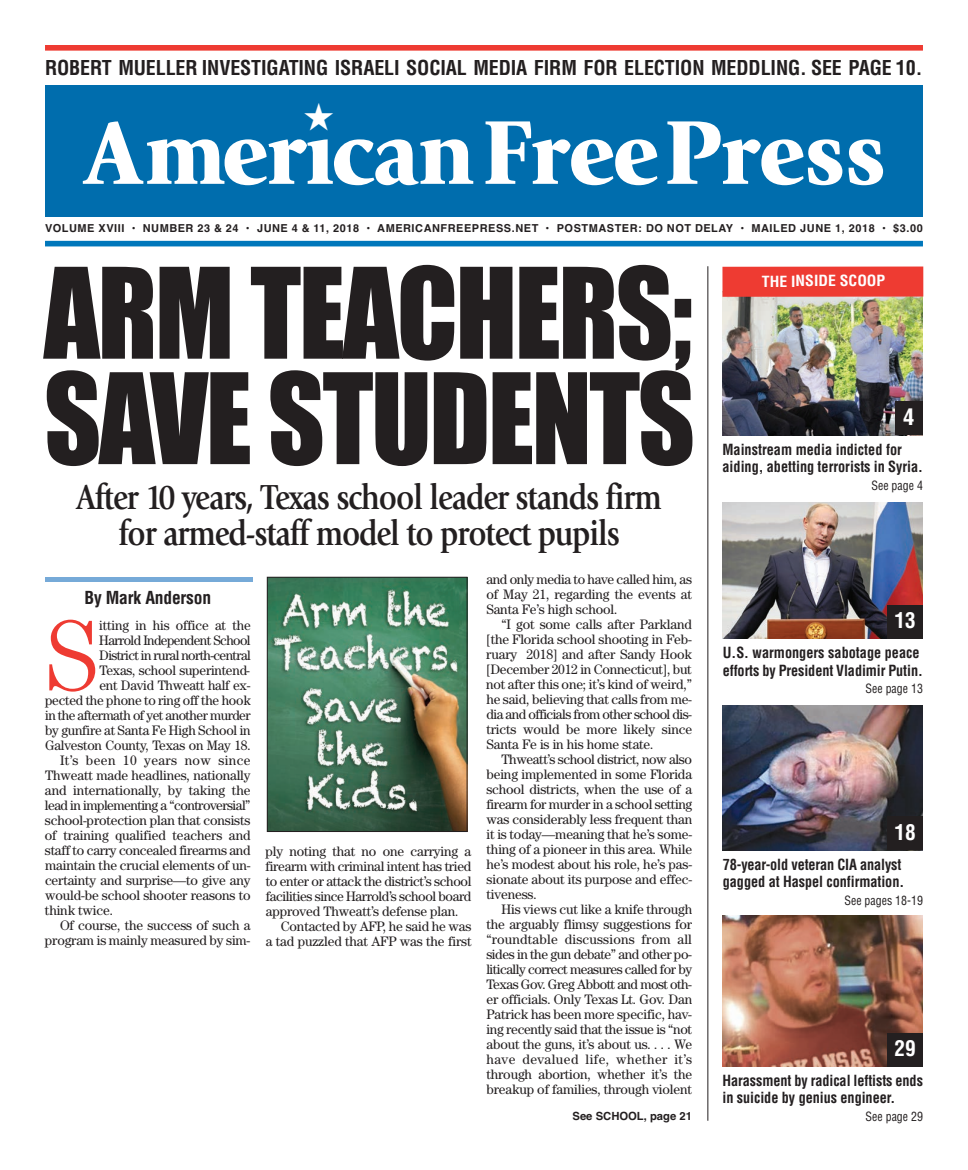
<style>
.page{position:relative;width:968px;height:1170px;background:#fff}
.page>*{position:absolute;margin:0;border:0;box-sizing:border-box;transform-origin:0 0}
.t1{font:116.25px/105.5px "Impact";letter-spacing:-.02em;color:#231f20;scale:.95 1}
.t2{font:300 101.12px "Century";color:#ee3b32}
.t3{font:900 94.5px "Giovanni";letter-spacing:-.015em;color:#fff;scale:.96 1}
.t4{font:700 36.25px/35.5px "Giovanni";letter-spacing:-.035em;color:#231f20;text-align:center;scale:.85 1}
.t5{font:700 condensed 22.5px "Helvetica";color:#fff}
.t6{font:700 condensed 21.25px "Helvetica";color:#fff}
.t7{font:700 condensed 20px "Helvetica";letter-spacing:-.005em;color:#231f20}
.t8{font:700 condensed 17.5px "Helvetica";letter-spacing:-.01em;color:#231f20}
.t9{font:700 condensed 15px/17.5px "Helvetica";letter-spacing:-.005em;color:#231f20;scale:.95 1}
.t10{font:700 condensed 15px "Helvetica";color:#fff;scale:1.05 1}
.t11{font:13.75px/15px "Century";letter-spacing:-.01em;color:#231f20;text-align:justify}
.t12{font:13.75px "Century";letter-spacing:-.04em;color:#231f20}
.t13{font:13.75px "Century";letter-spacing:-.03em;color:#231f20}
.t14{font:13.75px "Century";letter-spacing:-.035em;color:#231f20}
.t15{font:13.75px "Century";letter-spacing:-.045em;color:#231f20}
.t16{font:13.75px "Century";letter-spacing:.03em;color:#231f20}
.t17{font:condensed 12.5px "Helvetica";color:#231f20;scale:.95 1}
.t18{font:700 11.25px "Helvetica";color:#231f20}
.t19{font:700 11px "Helvetica";letter-spacing:.05em;color:#231f20}
.s1{font-weight:400}
</style>
<div class="page">
<div style="left:45px;top:86px;width:877px;height:131px;background:#006dad"></div>
<div style="left:45px;top:241px;width:877px;height:5px;background:#07b"></div>
<div style="left:45px;top:45px;width:877px;height:6px;background:#ee3b32"></div>
<img style="left:722px;top:502px;width:200px;height:137px">
<img style="left:722px;top:297px;width:200px;height:138px">
<img style="left:723px;top:706px;width:199px;height:144px">
<img style="left:722px;top:916px;width:201px;height:151px">
<div style="left:895px;top:402px;width:27px;height:33px;background:#231f20"></div>
<div style="left:887px;top:1033px;width:35px;height:33px;background:#231f20"></div>
<hr style="left:707px;top:266px;width:1px;height:855px;background:#231f20">
<div style="left:887px;top:817px;width:36px;height:33px;background:#231f20"></div>
<div style="left:887px;top:605px;width:35px;height:33px;background:#231f20"></div>
<div style="left:722px;top:267px;width:201px;height:30px;background:#ee3b32"></div>
<hr style="left:45px;top:577px;width:207px;height:4px;background:#76aad8">
<img style="left:269px;top:579px;width:196px;height:251px">
<div style="left:267px;top:577px;width:200px;height:255px;border:1px solid #231f20"></div>
<h3 class="t7" style="left:45px;top:56px;width:878px">ROBERT MUELLER INVESTIGATING ISRAELI SOCIAL MEDIA FIRM FOR ELECTION MEDDLING. SEE PAGE 10.</h3>
<h3 class="t3" style="left:84px;top:116px;width:836px">AmericanFreePress</h3>
<p class="t19" style="left:45px;top:222px;width:879px">VOLUME XVIII • NUMBER 23 &amp; 24 <span class="s1">•</span> JUNE 4 &amp; 11, 2018 <span class="s1">•</span> AMERICANFREEPRESS.NET <span class="s1">•</span> POSTMASTER: DO NOT DELAY <span class="s1">•</span> MAILED JUNE 1, 2018 <span class="s1">•</span> $3.00</p>
<h1 class="t1" style="left:44px;top:266px;width:687px">ARM TEACHERS;<br>SAVE STUDENTS</h1>
<h3 class="t4" style="left:76px;top:482px;width:690px">After 10 years, Texas school leader stands firm for armed-staff model to protect pupils</h3>
<p class="t8" style="left:84px;top:588px;width:128px">By Mark Anderson</p>
<h2 class="t2" style="left:45px;top:621px;width:56px">S</h2>
<p class="t11" style="left:99px;top:619px;width:153px">itting in his office at the</p>
<p class="t12" style="left:99px;top:636px;width:153px">Harrold Independent School</p>
<p class="t15" style="left:99px;top:651px;width:153px">District in rural north-central</p>
<p class="t11" style="left:99px;top:664px;width:152px">Texas, school superintend-</p>
<p class="t11" style="left:99px;top:679px;width:153px">ent Da vid Thweatt half ex-</p>
<p class="t11" style="left:45px;top:694px;width:207px">pected the phone to ring off the hook</p>
<p class="t14" style="left:45px;top:711px;width:207px">in the aftermath of yet another murder</p>
<p class="t11" style="left:45px;top:724px;width:207px">by gunfire at Santa Fe High School in</p>
<p class="t11" style="left:45px;top:739px;width:207px">Galveston County, Texas on May 18.</p>
<p class="t16" style="left:60px;top:756px;width:192px">It’s been 10 years now since</p>
<p class="t11" style="left:45px;top:769px;width:207px">Thweatt made headlines, nationally</p>
<p class="t11" style="left:45px;top:784px;width:207px">and internationally, by taking the</p>
<p class="t12" style="left:45px;top:801px;width:207px">lead in implementing a “controversial”</p>
<p class="t11" style="left:45px;top:814px;width:207px">school-protection plan that consists</p>
<p class="t11" style="left:45px;top:829px;width:207px">of training qualified teachers and</p>
<p class="t11" style="left:45px;top:844px;width:207px">staff to carry concealed firearms and</p>
<p class="t11" style="left:45px;top:859px;width:207px">maintain the crucial elements of un-</p>
<p class="t11" style="left:45px;top:874px;width:207px">certainty and surprise—to give any</p>
<p class="t11" style="left:45px;top:889px;width:207px">would-be school shooter reasons to</p>
<p class="t11" style="left:45px;top:904px;width:70px">think twice.</p>
<p class="t11" style="left:60px;top:919px;width:192px">Of course, the success of such a</p>
<p class="t11" style="left:45px;top:934px;width:207px">program is mainly measured by sim-</p>
<p class="t11" style="left:265px;top:845px;width:207px">ply noting that no one carrying a</p>
<p class="t11" style="left:265px;top:860px;width:207px">firearm with criminal intent has tried</p>
<p class="t11" style="left:266px;top:875px;width:207px">to enter or attack the district’s school</p>
<p class="t13" style="left:266px;top:892px;width:207px">facilities since Harrold’s school board</p>
<p class="t11" style="left:266px;top:905px;width:194px">approved Thweatt’s defense plan.</p>
<p class="t11" style="left:281px;top:920px;width:192px">Contacted by AFP, he said he was</p>
<p class="t11" style="left:266px;top:935px;width:207px">a tad puzzled that AFP was the first</p>
<p class="t11" style="left:486px;top:573px;width:207px">and only media to have called him, as of May 21, regarding the events at Santa Fe’s high school.</p>
<p class="t11" style="left:486px;top:618px;width:207px;text-indent:15px">“I got some calls after Parkland [the Florida school shooting in Feb&shy;ruary 2018] and after Sandy Hook [December 2012 in Connecticut], but not after this one; it’s kind of weird,” he said, believing that calls from me&shy;dia and officials from other school dis&shy;tricts would be more likely since Santa Fe is in his home state.</p>
<p class="t11" style="left:486px;top:753px;width:207px;text-indent:15px">Thweatt’s school district, now also being implemented in some Florida school districts, when the use of a firearm for murder in a school setting was considerably less frequent than it is today—meaning that he’s some&shy;thing of a pioneer in this area. While he’s modest about his role, he’s pas&shy;sionate about its purpose and effec&shy;tiveness.</p>
<p class="t11" style="left:486px;top:904px;width:207px;text-indent:15px">His views cut like a knife through the arguably flimsy suggestions for “roundtable discussions from all sides in the gun debate” and other po&shy;litically correct measures called for by Texas Gov. Greg Abbott and most oth&shy;er officials. Only Texas Lt. Gov. Dan Patrick has been more specific, hav&shy;ing recently said that the issue is “not about the guns, it’s about us. . . . We have devalued life, whether it’s through abortion, whether it’s the breakup of families, through violent</p>
<p class="t18" style="left:572px;top:1110px;width:121px">SEE SCHOOL, PAGE 21</p>
<p class="t10" style="left:762px;top:273px;width:119px">THE INSIDE SCOOP</p>
<h3 class="t5" style="left:903px;top:405px;width:13px">4</h3>
<p class="t9" style="left:722px;top:441px;width:212px">Mainstream media indicted for aiding, abetting terrorists in Syria.</p>
<p class="t17" style="left:871px;top:478px;width:56px">See page 4</p>
<h3 class="t6" style="left:894px;top:608px;width:23px">13</h3>
<p class="t9" style="left:723px;top:644px;width:212px">U.S. warmongers sabotage peace efforts by President Vladimir Putin.</p>
<p class="t17" style="left:865px;top:682px;width:62px">See page 13</p>
<h3 class="t6" style="left:894px;top:820px;width:23px">18</h3>
<p class="t9" style="left:723px;top:856px;width:192px">78-year-old veteran CIA analyst gagged at Haspel confirmation.</p>
<p class="t17" style="left:844px;top:893px;width:84px">See pages 18-19</p>
<h3 class="t6" style="left:894px;top:1036px;width:23px">29</h3>
<p class="t9" style="left:722px;top:1072px;width:213px">Harassment by radical leftists ends in suicide by genius engineer.</p>
<p class="t17" style="left:865px;top:1109px;width:62px">See page 29</p>
</div>
